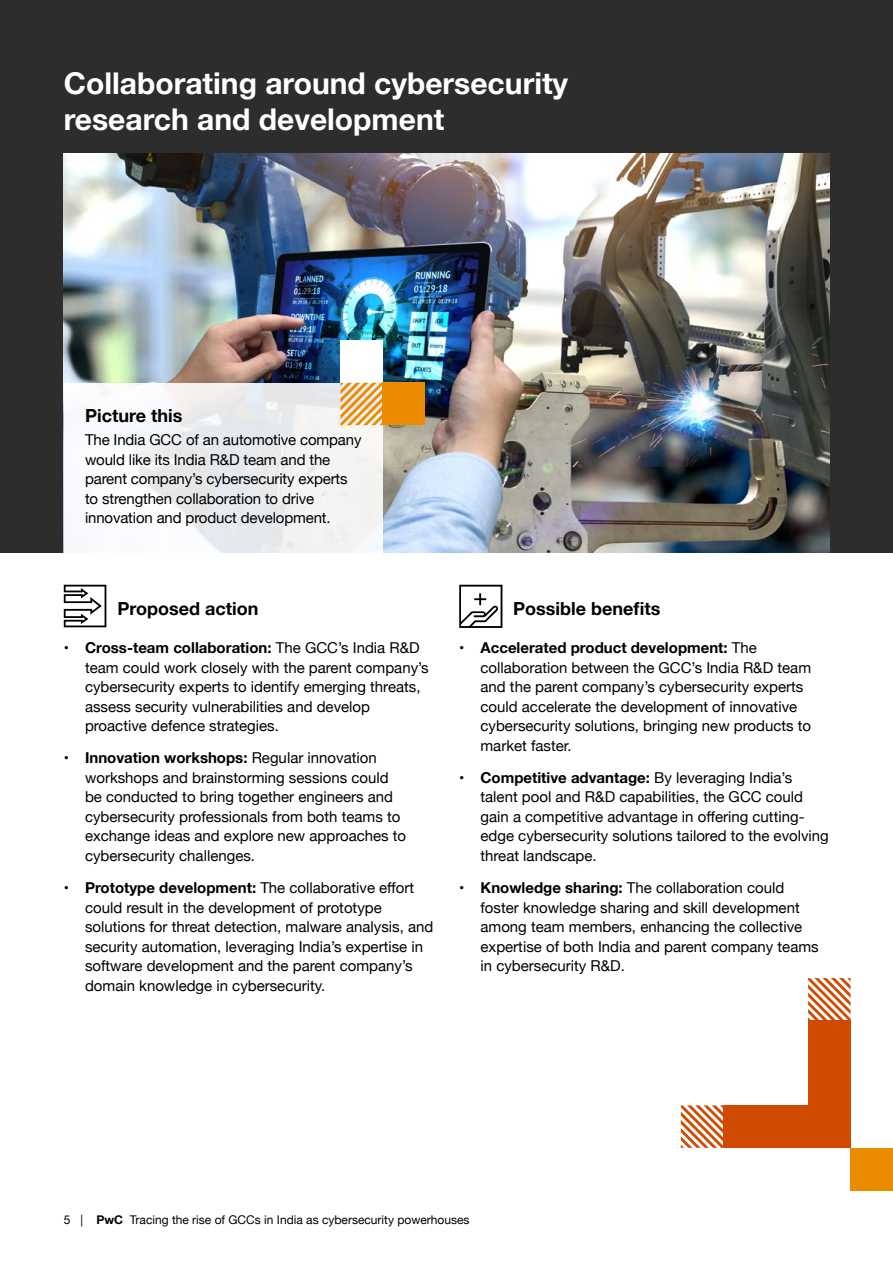
<style>
.page{position:relative;width:893px;height:1263px;background:#fff}
.page>*{position:absolute;margin:0;border:0;box-sizing:border-box;transform-origin:0 0}
.t1{font:700 30px/36px "Helvetica Neue";color:#fff}
.t2{font:700 18px "Helvetica Neue";color:#000}
.t3{font:15px/19.5px "Helvetica Neue";color:#000}
.t4{font:12px "Helvetica Neue";color:#000}
.s1{font-weight:700}
</style>
<div class="page">
<div style="left:0;top:0;width:893px;height:553px;background:#2d2d2d"></div>
<img style="left:64px;top:154px;width:765px;height:399px">
<svg style="left:64px;top:383px;width:319px;height:170px;background:#f1f2f3"></svg>
<div style="left:340px;top:340px;width:43px;height:43px;background:#fff"></div>
<svg style="left:340px;top:383px;width:43px;height:42px;background:#eabd78"></svg>
<div style="left:383px;top:383px;width:42px;height:42px;background:#eb8c00"></div>
<div style="left:723px;top:1105px;width:43px;height:43px;background:#d04a02"></div>
<div style="left:766px;top:1105px;width:84px;height:43px;background:#d04a02"></div>
<div style="left:808px;top:1020px;width:42px;height:85px;background:#d04a02"></div>
<svg style="left:681px;top:1105px;width:42px;height:43px"></svg>
<svg style="left:808px;top:978px;width:42px;height:42px"></svg>
<div style="left:850px;top:1148px;width:43px;height:42px;background:#eb8c00"></div>
<svg style="left:64px;top:585px;width:42px;height:42px"></svg>
<svg style="left:459px;top:585px;width:43px;height:43px"></svg>
<h1 class="t1" style="left:64px;top:66px;width:506px">Collaborating around cybersecurity research and development</h1>
<p class="t2" style="left:85px;top:401px;width:99px">Picture this</p>
<p class="t3" style="left:85px;top:431px;width:278px">The India GCC of an automotive company would like its India R&amp;D team and the parent company’s cybersecurity experts to strengthen collaboration to drive innovation and product development.</p>
<p class="t2" style="left:118px;top:594px;width:142px">Proposed action</p>
<p class="t2" style="left:513px;top:594px;width:149px">Possible benefits</p>
<p class="t3" style="left:85px;top:639px;width:345px;text-indent:-21px"><span class="s1">• Cross-team collaboration:</span> The GCC’s India R&amp;D team could work closely with the parent company’s cybersecurity experts to identify emerging threats, assess security vulnerabilities and develop proactive defence strategies.</p>
<p class="t3" style="left:85px;top:749px;width:323px;text-indent:-21px"><span class="s1">• Innovation workshops:</span> Regular innovation workshops and brainstorming sessions could be conducted to bring together engineers and cybersecurity professionals from both teams to exchange ideas and explore new approaches to cybersecurity challenges.</p>
<p class="t3" style="left:85px;top:879px;width:350px;text-indent:-21px"><span class="s1">• Prototype development:</span> The collaborative effort could result in the development of prototype solutions for threat detection, malware analysis, and security automation, leveraging India’s expertise in software development and the parent company’s domain knowledge in cybersecurity.</p>
<p class="t3" style="left:480px;top:639px;width:332px;text-indent:-21px"><span class="s1">• Accelerated product development:</span> The collaboration between the GCC’s India R&amp;D team and the parent company’s cybersecurity experts could accelerate the development of innovative cybersecurity solutions, bringing new products to market faster.</p>
<p class="t3" style="left:480px;top:769px;width:350px;text-indent:-21px"><span class="s1">• Competitive advantage:</span> By leveraging India’s talent pool and R&amp;D capabilities, the GCC could gain a competitive advantage in offering cutting&shy;edge cybersecurity solutions tailored to the evolving threat landscape.</p>
<p class="t3" style="left:480px;top:879px;width:340px;text-indent:-21px"><span class="s1">• Knowledge sharing:</span> The collaboration could foster knowledge sharing and skill development among team members, enhancing the collective expertise of both India and parent company teams in cybersecurity R&amp;D.</p>
<p class="t4" style="left:64px;top:1211px;width:407px">5 | <span class="s1">PwC</span> Tracing the rise of GCCs in India as cybersecurity powerhouses</p>
</div>
